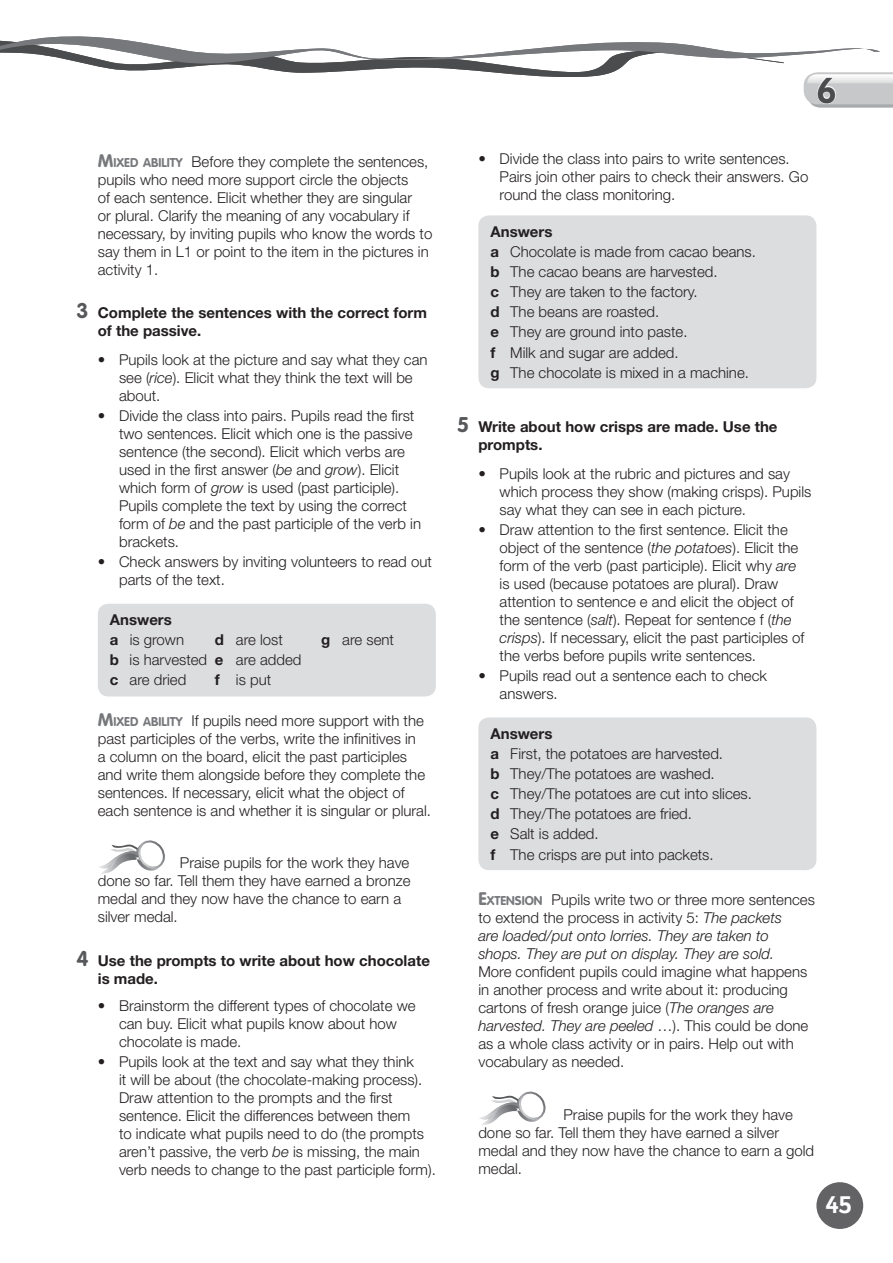
<style>
.page{position:relative;width:893px;height:1263px;background:#fff}
.page>*{position:absolute;margin:0;border:0;box-sizing:border-box;transform-origin:0 0}
.t1{font:700 36px "Sassoon Infant Std";color:#4b4c4d}
.t2{font:700 24px "Sassoon Infant Std";color:#fff}
.t3{font:300 15px/18px "Helvetica Neue LT Std";color:#231f20}
.t4{font:italic 300 15px/18px "Helvetica Neue LT Std";color:#231f20}
.t5{font:700 15px/18px "Helvetica Neue LT Std";color:#231f20}
.s1{font-family:"VAG Rounded Std";font-weight:700;font-size:18px;color:#76787b}
.s2{font-family:"VAG Rounded Std";font-weight:700;font-size:12.6px;color:#76787b}
.s3{font-family:"VAG Rounded Std";font-size:21px;color:#57585a}
.s4{font-style:italic}
.s5{font-weight:300}
.s6{font-weight:700}
.s7{font-family:"VAG Rounded Std";font-weight:700;font-style:normal;font-size:18px;color:#76787b}
.s8{font-family:"VAG Rounded Std";font-weight:700;font-style:normal;font-size:12.6px;color:#76787b}
.s9{font-style:normal}
</style>
<div class="page">
<div style="left:98px;top:604px;width:338px;height:92px;background:#dcdddf;border-radius:11px"></div>
<svg style="left:99px;top:840px;width:66px;height:34px"></svg>
<div style="left:478px;top:215px;width:338px;height:173px;background:#dcdddf;border-radius:11px"></div>
<div style="left:478px;top:717px;width:338px;height:153px;background:#dcdddf;border-radius:11px"></div>
<svg style="left:479px;top:1091px;width:67px;height:34px"></svg>
<div style="left:816px;top:1182px;width:47px;height:47px;background:#636366;border-radius:50%"></div>
<svg style="left:0;top:36px;width:893px;height:72px"></svg>
<p class="t3" style="left:98px;top:152px;width:336px"><span class="s1">M</span><span class="s2">IXED ABILITY</span> Before they complete the sentences, pupils who need more support circle the objects<br>of each sentence. Elicit whether they are singular<br>or plural. Clarify the meaning of any vocabulary if necessary, by inviting pupils who know the words to say them in L1 or point to the item in the pictures in activity 1.</p>
<p class="t5" style="left:98px;top:304px;width:331px;text-indent:-21px"><span class="s3">3</span> Complete the sentences with the correct form of the passive.</p>
<p class="t3" style="left:119px;top:350px;width:310px;text-indent:-21px">• Pupils look at the picture and say what they can see (<span class="s4">rice</span>). Elicit what they think the text will be about.</p>
<p class="t3" style="left:119px;top:406px;width:304px;text-indent:-21px">• Divide the class into pairs. Pupils read the first two sentences. Elicit which one is the passive sentence (the second). Elicit which verbs are used in the first answer (<span class="s4">be</span> and <span class="s4">grow</span>). Elicit which form of <span class="s4">grow</span> is used (past participle).<br>Pupils complete the text by using the correct form of <span class="s4">be</span> and the past participle of the verb in brackets.</p>
<p class="t3" style="left:119px;top:553px;width:314px;text-indent:-21px">• Check answers by inviting volunteers to read out parts of the text.</p>
<p class="t5" style="left:110px;top:609px;width:76px;line-height:20.1px">Answers a <span class="s5">is grown</span></p>
<p class="t3" style="left:215px;top:630px;width:70px"><span class="s6">d</span> are lost</p>
<p class="t3" style="left:321px;top:630px;width:74px"><span class="s6">g</span> are sent</p>
<p class="t3" style="left:110px;top:650px;width:193px;line-height:20.1px"><span class="s6">b</span> is harvested <span class="s6">e</span> are added <span class="s6">c</span> are dried</p>
<p class="t3" style="left:215px;top:671px;width:58px"><span class="s6">f</span> is put</p>
<p class="t3" style="left:98px;top:711px;width:335px"><span class="s1">M</span><span class="s2">IXED ABILITY</span> If pupils need more support with the past participles of the verbs, write the infinitives in<br>a column on the board, elicit the past participles and write them alongside before they complete the sentences. If necessary, elicit what the object of each sentence is and whether it is singular or plural.</p>
<p class="t3" style="left:98px;top:854px;width:314px;text-indent:82px">Praise pupils for the work they have done so far. Tell them they have earned a bronze medal and they now have the chance to earn a silver medal.</p>
<p class="t5" style="left:98px;top:951px;width:334px;text-indent:-21px"><span class="s3">4</span> Use the prompts to write about how chocolate is made.</p>
<p class="t3" style="left:119px;top:996px;width:298px;text-indent:-21px">• Brainstorm the different types of chocolate we can buy. Elicit what pupils know about how chocolate is made.</p>
<p class="t3" style="left:119px;top:1052px;width:318px;text-indent:-21px">• Pupils look at the text and say what they think<br>it will be about (the chocolate-making process).<br>Draw attention to the prompts and the first sentence. Elicit the differences between them<br>to indicate what pupils need to do (the prompts aren’t passive, the verb <span class="s4">be</span> is missing, the main verb needs to change to the past participle form).</p>
<h1 class="t1" style="left:816px;top:68px;width:21px">6</h1>
<p class="t3" style="left:500px;top:149px;width:310px;text-indent:-21px">• Divide the class into pairs to write sentences.<br>Pairs join other pairs to check their answers. Go round the class monitoring.</p>
<p class="t3" style="left:490px;top:221px;width:267px;line-height:20.1px"><span class="s6">Answers<br>a</span> Chocolate is made from cacao beans. <span class="s6">b</span> The cacao beans are harvested.<br><span class="s6">c</span> They are taken to the factory.<br><span class="s6">d</span> The beans are roasted.<br><span class="s6">e</span> They are ground into paste.<br><span class="s6">f</span> Milk and sugar are added.<br><span class="s6">g</span> The chocolate is mixed in a machine.</p>
<p class="t5" style="left:478px;top:417px;width:301px;text-indent:-21px"><span class="s3">5</span> Write about how crisps are made. Use the prompts.</p>
<p class="t3" style="left:500px;top:464px;width:313px;text-indent:-21px">• Pupils look at the rubric and pictures and say which process they show (making crisps). Pupils say what they can see in each picture.</p>
<p class="t3" style="left:500px;top:520px;width:306px;text-indent:-21px">• Draw attention to the first sentence. Elicit the object of the sentence (<span class="s4">the potatoes</span>). Elicit the form of the verb (past participle). Elicit why <span class="s4">are </span>is used (because potatoes are plural). Draw attention to sentence e and elicit the object of the sentence (<span class="s4">salt</span>). Repeat for sentence f (<span class="s4">the crisps</span>). If necessary, elicit the past participles of the verbs before pupils write sentences.</p>
<p class="t3" style="left:500px;top:666px;width:269px;text-indent:-21px">• Pupils read out a sentence each to check answers.</p>
<p class="t3" style="left:490px;top:723px;width:263px;line-height:20.1px"><span class="s6">Answers<br>a</span> First, the potatoes are harvested.<br><span class="s6">b</span> They/The potatoes are washed.<br><span class="s6">c</span> They/The potatoes are cut into slices. <span class="s6">d</span> They/The potatoes are fried.<br><span class="s6">e</span> Salt is added.<br><span class="s6">f</span> The crisps are put into packets.</p>
<p class="t4" style="left:478px;top:890px;width:338px"><span class="s7">E</span><span class="s8">XTENSION</span> <span class="s9">Pupils write two or three more sentences to extend the process in activity 5:</span> The packets<br>are loaded/put onto lorries. They are taken to shops. They are put on display. They are sold.</p>
<p class="t3" style="left:478px;top:962px;width:331px">More confident pupils could imagine what happens in another process and write about it: producing cartons of fresh orange juice (<span class="s4">The oranges are harvested. They are peeled</span> …). This could be done as a whole class activity or in pairs. Help out with vocabulary as needed.</p>
<p class="t3" style="left:478px;top:1105px;width:337px;text-indent:85px">Praise pupils for the work they have done so far. Tell them they have earned a silver medal and they now have the chance to earn a gold medal.</p>
<h2 class="t2" style="left:825px;top:1190px;width:28px">45</h2>
</div>
